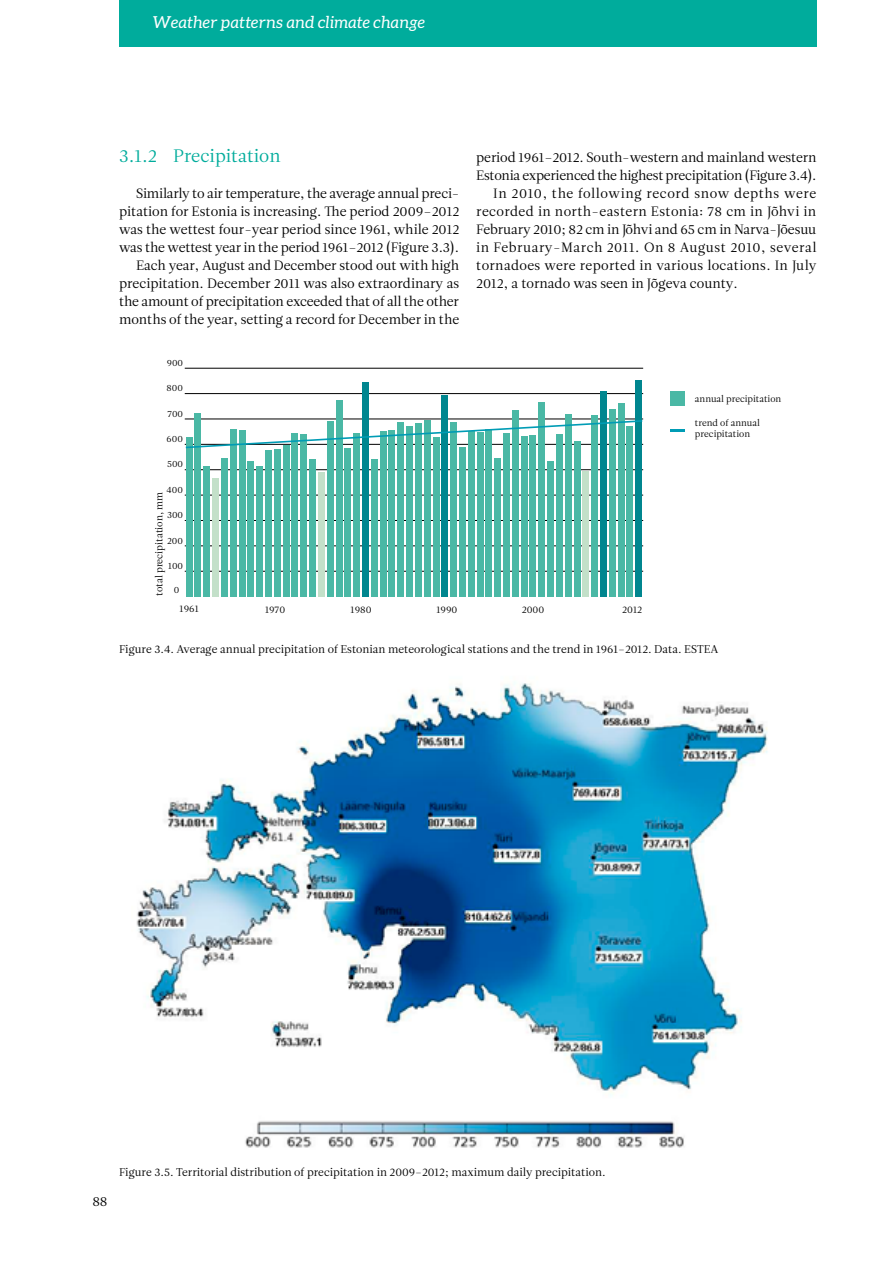
<style>
.page{position:relative;width:893px;height:1263px;background:#fff}
.page>*{position:absolute;margin:0;border:0;box-sizing:border-box;transform-origin:0 0}
.t1{font:18px "Leitura Roman 1";color:#00ac9c}
.t2{font:italic 16.5px "Aleo";letter-spacing:.01em;color:#fff}
.t3{font:13.5px/18px "Leitura Roman 1";letter-spacing:-.005em;color:#000;text-align:right}
.t4{font:13.5px "Leitura Roman 1";letter-spacing:.025em;color:#000}
.t5{font:13.5px "Leitura Roman 1";letter-spacing:-.025em;color:#000}
.t6{font:13.5px "Leitura Roman 1";letter-spacing:.035em;color:#000}
.t7{font:13.5px "Leitura Roman 1";letter-spacing:.045em;color:#000}
.t8{font:11.25px "Leitura Roman 1";color:#000}
.t9{font:9.75px "Leitura Roman 1";color:#000}
.t10{font:9.3px/11.1px "Leitura Roman 1";color:#000}
</style>
<div class="page">
<div style="left:119px;top:0;width:697px;height:47px;background:#00ac9c"></div>
<hr style="left:185px;top:571px;width:458px;height:1px;background:#000">
<hr style="left:185px;top:546px;width:458px;height:1px;background:#000">
<hr style="left:185px;top:520px;width:458px;height:1px;background:#000">
<hr style="left:185px;top:495px;width:458px;height:1px;background:#000">
<hr style="left:185px;top:469px;width:458px;height:1px;background:#000">
<hr style="left:185px;top:393px;width:458px;height:1px;background:#000">
<hr style="left:185px;top:368px;width:458px;height:1px;background:#000">
<div style="left:670px;top:391px;width:15px;height:14px;background:#4ab8a5"></div>
<div style="left:186px;top:437px;width:6px;height:160px;background:#4ab8a5"></div>
<div style="left:195px;top:413px;width:6px;height:184px;background:#4ab8a5"></div>
<div style="left:204px;top:466px;width:6px;height:131px;background:#4ab8a5"></div>
<div style="left:212px;top:478px;width:7px;height:119px;background:#c3e0c9"></div>
<div style="left:221px;top:458px;width:7px;height:139px;background:#4ab8a5"></div>
<div style="left:230px;top:429px;width:6px;height:168px;background:#4ab8a5"></div>
<div style="left:239px;top:430px;width:6px;height:167px;background:#4ab8a5"></div>
<div style="left:248px;top:461px;width:6px;height:136px;background:#4ab8a5"></div>
<div style="left:256px;top:466px;width:7px;height:131px;background:#4ab8a5"></div>
<div style="left:265px;top:450px;width:7px;height:147px;background:#4ab8a5"></div>
<div style="left:274px;top:449px;width:6px;height:148px;background:#4ab8a5"></div>
<div style="left:283px;top:445px;width:6px;height:152px;background:#4ab8a5"></div>
<div style="left:292px;top:433px;width:6px;height:164px;background:#4ab8a5"></div>
<div style="left:301px;top:434px;width:6px;height:163px;background:#4ab8a5"></div>
<div style="left:309px;top:459px;width:7px;height:138px;background:#4ab8a5"></div>
<div style="left:318px;top:472px;width:7px;height:125px;background:#c3e0c9"></div>
<div style="left:327px;top:422px;width:6px;height:175px;background:#4ab8a5"></div>
<div style="left:336px;top:400px;width:6px;height:197px;background:#4ab8a5"></div>
<div style="left:345px;top:448px;width:6px;height:149px;background:#4ab8a5"></div>
<div style="left:353px;top:433px;width:7px;height:164px;background:#4ab8a5"></div>
<div style="left:362px;top:382px;width:7px;height:215px;background:#00868f"></div>
<div style="left:371px;top:459px;width:6px;height:138px;background:#4ab8a5"></div>
<div style="left:380px;top:431px;width:6px;height:166px;background:#4ab8a5"></div>
<div style="left:389px;top:430px;width:6px;height:167px;background:#4ab8a5"></div>
<div style="left:398px;top:422px;width:6px;height:175px;background:#4ab8a5"></div>
<div style="left:406px;top:426px;width:7px;height:171px;background:#4ab8a5"></div>
<div style="left:415px;top:423px;width:7px;height:174px;background:#4ab8a5"></div>
<div style="left:424px;top:420px;width:6px;height:177px;background:#4ab8a5"></div>
<div style="left:433px;top:438px;width:6px;height:159px;background:#4ab8a5"></div>
<div style="left:442px;top:395px;width:6px;height:202px;background:#00868f"></div>
<div style="left:450px;top:422px;width:7px;height:175px;background:#4ab8a5"></div>
<div style="left:459px;top:447px;width:7px;height:150px;background:#4ab8a5"></div>
<div style="left:468px;top:431px;width:6px;height:166px;background:#4ab8a5"></div>
<div style="left:477px;top:432px;width:6px;height:165px;background:#4ab8a5"></div>
<div style="left:486px;top:429px;width:6px;height:168px;background:#4ab8a5"></div>
<div style="left:495px;top:458px;width:6px;height:139px;background:#4ab8a5"></div>
<div style="left:503px;top:433px;width:7px;height:164px;background:#4ab8a5"></div>
<div style="left:512px;top:410px;width:6px;height:187px;background:#4ab8a5"></div>
<div style="left:521px;top:436px;width:6px;height:161px;background:#4ab8a5"></div>
<div style="left:530px;top:435px;width:6px;height:162px;background:#4ab8a5"></div>
<div style="left:539px;top:402px;width:6px;height:195px;background:#4ab8a5"></div>
<div style="left:547px;top:461px;width:7px;height:136px;background:#4ab8a5"></div>
<div style="left:556px;top:434px;width:7px;height:163px;background:#4ab8a5"></div>
<div style="left:565px;top:414px;width:6px;height:183px;background:#4ab8a5"></div>
<div style="left:574px;top:441px;width:6px;height:156px;background:#4ab8a5"></div>
<div style="left:583px;top:472px;width:6px;height:125px;background:#c3e0c9"></div>
<div style="left:591px;top:415px;width:7px;height:182px;background:#4ab8a5"></div>
<div style="left:600px;top:391px;width:7px;height:206px;background:#00868f"></div>
<div style="left:609px;top:409px;width:6px;height:188px;background:#4ab8a5"></div>
<div style="left:618px;top:403px;width:6px;height:194px;background:#4ab8a5"></div>
<div style="left:627px;top:426px;width:6px;height:171px;background:#4ab8a5"></div>
<div style="left:636px;top:380px;width:6px;height:217px;background:#00868f"></div>
<svg style="left:184px;top:419px;width:460px;height:30px"></svg>
<svg style="left:670px;top:429px;width:15px;height:2px"></svg>
<img style="left:136px;top:683px;width:632px;height:465px">
<p class="t2" style="left:153px;top:13px;width:273px">Weather patterns and climate change</p>
<h1 class="t1" style="left:119px;top:145px;width:163px">3.1.2 Precipitation</h1>
<p class="t3" style="left:119px;top:185px;width:342px">Similarly to air temperature, the average annual preci&shy;pitation for Estonia is increasing. The period 2009–2012 was the wettest four-year period since 1961, while 2012 was the wettest year in the period 1961–2012 (Figure 3.3).<br>Each year, August and December stood out with high precipitation. December 2011 was also extraordinary as the amount of precipitation exceeded that of all the other months of the year, setting a record for December in the</p>
<p class="t10" style="left:167px;top:357px;width:18px">900</p>
<p class="t10" style="left:167px;top:383px;width:18px">800</p>
<p class="t10" style="left:167px;top:408px;width:17px">700</p>
<p class="t10" style="left:167px;top:433px;width:18px">600</p>
<p class="t10" style="left:167px;top:459px;width:18px">500</p>
<p class="t10" style="left:167px;top:484px;width:18px">400</p>
<p class="t9" style="left:153px;top:596px;width:106px;rotate:-90deg">total precipitation, mm</p>
<p class="t10" style="left:167px;top:510px;width:18px">300</p>
<p class="t10" style="left:167px;top:535px;width:17px">200</p>
<p class="t10" style="left:168px;top:560px;width:16px">100</p>
<p class="t10" style="left:174px;top:584px;width:7px">0</p>
<p class="t3" style="left:476px;top:149px;width:342px">period 1961–2012. South-western and mainland western</p>
<p class="t5" style="left:476px;top:167px;width:342px">Estonia experienced the highest precipitation (Figure 3.4).</p>
<p class="t7" style="left:493px;top:185px;width:325px">In 2010, the following record snow depths were</p>
<p class="t4" style="left:476px;top:203px;width:341px">recorded in north-eastern Estonia: 78 cm in Jõhvi in</p>
<p class="t3" style="left:476px;top:220px;width:342px">February 2010; 82 cm in Jõhvi and 65 cm in Narva-Jõesuu</p>
<p class="t6" style="left:476px;top:239px;width:342px">in February-March 2011. On 8 August 2010, several</p>
<p class="t4" style="left:476px;top:257px;width:342px">tornadoes were reported in various locations. In July</p>
<p class="t3" style="left:476px;top:274px;width:263px">2012, a tornado was seen in Jõgeva county.</p>
<p class="t10" style="left:695px;top:393px;width:88px">annual precipitation</p>
<p class="t10" style="left:695px;top:417px;width:66px">trend of annual precipitation</p>
<p class="t9" style="left:180px;top:603px;width:21px">1961</p>
<p class="t9" style="left:265px;top:604px;width:22px">1970</p>
<p class="t9" style="left:351px;top:604px;width:22px">1980</p>
<p class="t9" style="left:437px;top:604px;width:22px">1990</p>
<p class="t9" style="left:522px;top:604px;width:24px">2000</p>
<p class="t9" style="left:622px;top:604px;width:21px">2012</p>
<p class="t8" style="left:119px;top:643px;width:601px">Figure 3.4. Average annual precipitation of Estonian meteorological stations and the trend in 1961–2012. Data. ESTEA</p>
<p class="t3" style="left:92px;top:1193px;width:17px">88</p>
<p class="t8" style="left:119px;top:1165px;width:488px">Figure 3.5. Territorial distribution of precipitation in 2009–2012; maximum daily precipitation.</p>
</div>
